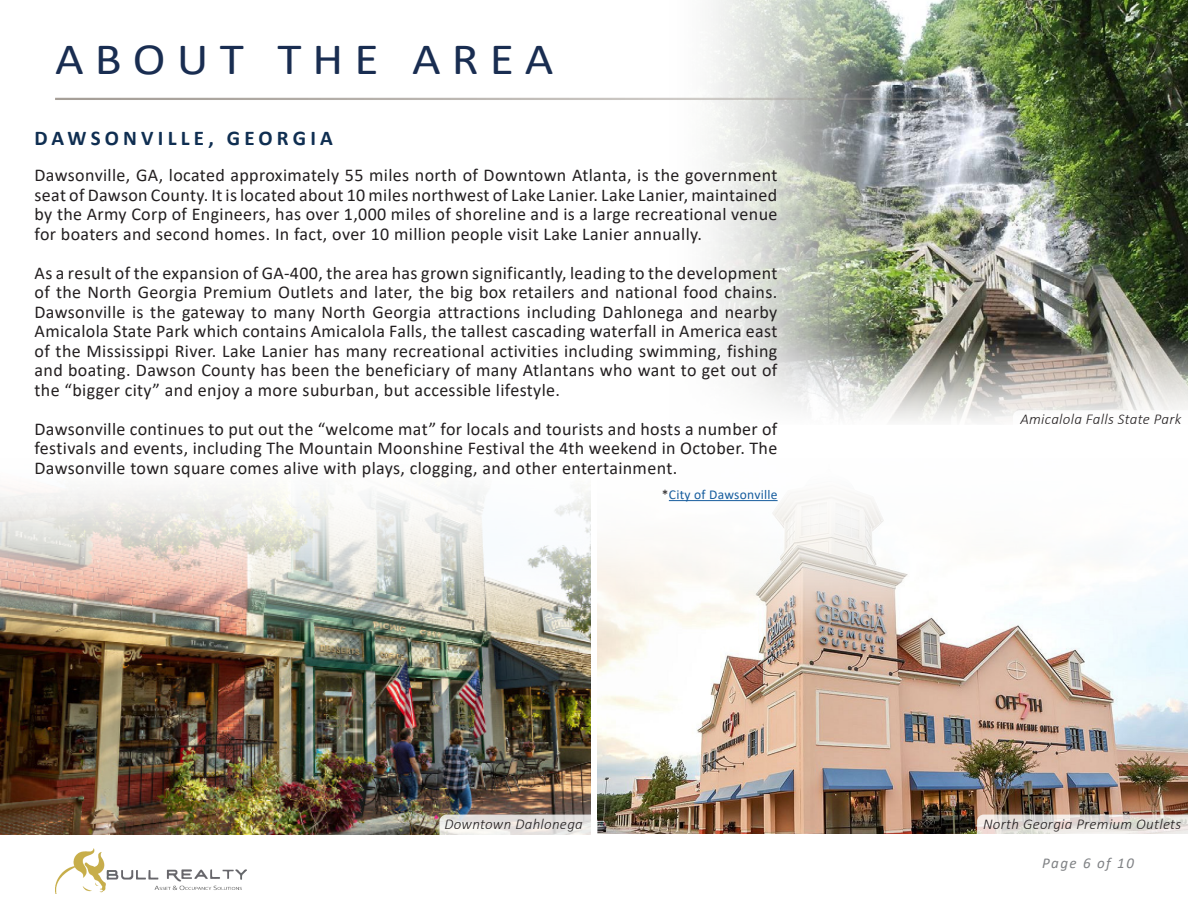
<style>
.page{position:relative;width:1188px;height:918px;background:#fff}
.page>*{position:absolute;margin:0;border:0;box-sizing:border-box;transform-origin:0 0}
.t1{font:45px "Calibri";letter-spacing:.225em;color:#192d51;scale:1.1 1}
.t2{font:700 21px "Calibri";letter-spacing:.2em;color:#0f2e51}
.t3{font:18px/19.5px "Calibri";letter-spacing:.02em;color:#231f20;text-align:justify}
.t4{font:italic 300 15px "Calibri";letter-spacing:.02em;color:#231f20}
.t5{font:italic 15px "Calibri";letter-spacing:.1em;color:#808285}
.t6{font:13.5px "Calibri";letter-spacing:.02em;color:#175d9e}
.s1{color:#231f20}
</style>
<div class="page">
<img style="left:597px;top:494px;width:591px;height:340px">
<img style="left:55px;top:849px;width:191px;height:44px">
<img style="left:893px;top:0;width:295px;height:336px">
<svg style="left:893px;top:336px;width:295px;height:86px;background:#b7b4ad"></svg>
<svg style="left:653px;top:0;width:240px;height:421px"></svg>
<img style="left:0;top:490px;width:591px;height:344px">
<svg style="left:1013px;top:410px;width:175px;height:12px"></svg>
<svg style="left:977px;top:815px;width:211px;height:19px;background:#e4dfda"></svg>
<svg style="left:440px;top:815px;width:157px;height:31px"></svg>
<hr style="left:55px;top:98px;width:1109px;height:2px;background:#a69f98">
<hr style="left:669px;top:500px;width:109px;height:1px;background:#175d9e">
<p class="t1" style="left:55px;top:28px;width:455px">ABOUT THE AREA</p>
<p class="t2" style="left:35px;top:123px;width:300px">DAWSONVILLE, GEORGIA</p>
<p class="t3" style="left:35px;top:165px;width:744px">Dawsonville, GA, located approximately 55 miles north of Downtown Atlanta, is the government seat of Dawson County. It is located about 10 miles northwest of Lake Lanier. Lake Lanier, maintained by the Army Corp of Engineers, has over 1,000 miles of shoreline and is a large recreational venue for boaters and second homes. In fact, over 10 million people visit Lake Lanier annually.</p>
<p class="t3" style="left:35px;top:262px;width:744px">As a result of the expansion of GA-400, the area has grown significantly, leading to the development of the North Georgia Premium Outlets and later, the big box retailers and national food chains.<br>Dawsonville is the gateway to many North Georgia attractions including Dahlonega and nearby Amicalola State Park which contains Amicalola Falls, the tallest cascading waterfall in America east of the Mississippi River. Lake Lanier has many recreational activities including swimming, fishing and boating. Dawson County has been the beneficiary of many Atlantans who want to get out of the “bigger city” and enjoy a more suburban, but accessible lifestyle.</p>
<p class="t3" style="left:35px;top:418px;width:744px">Dawsonville continues to put out the “welcome mat” for locals and tourists and hosts a number of festivals and events, including The Mountain Moonshine Festival the 4th weekend in October. The Dawsonville town square comes alive with plays, clogging, and other entertainment.</p>
<p class="t6" style="left:662px;top:485px;width:117px"><span class="s1">*</span>City of Dawsonville</p>
<p class="t4" style="left:1020px;top:410px;width:162px">Amicalola Falls State Park</p>
<p class="t4" style="left:444px;top:815px;width:140px">Downtown Dahlonega</p>
<p class="t4" style="left:983px;top:815px;width:200px">North Georgia Premium Outlets</p>
<p class="t5" style="left:1042px;top:853px;width:93px">Page 6 of 10</p>
</div>
